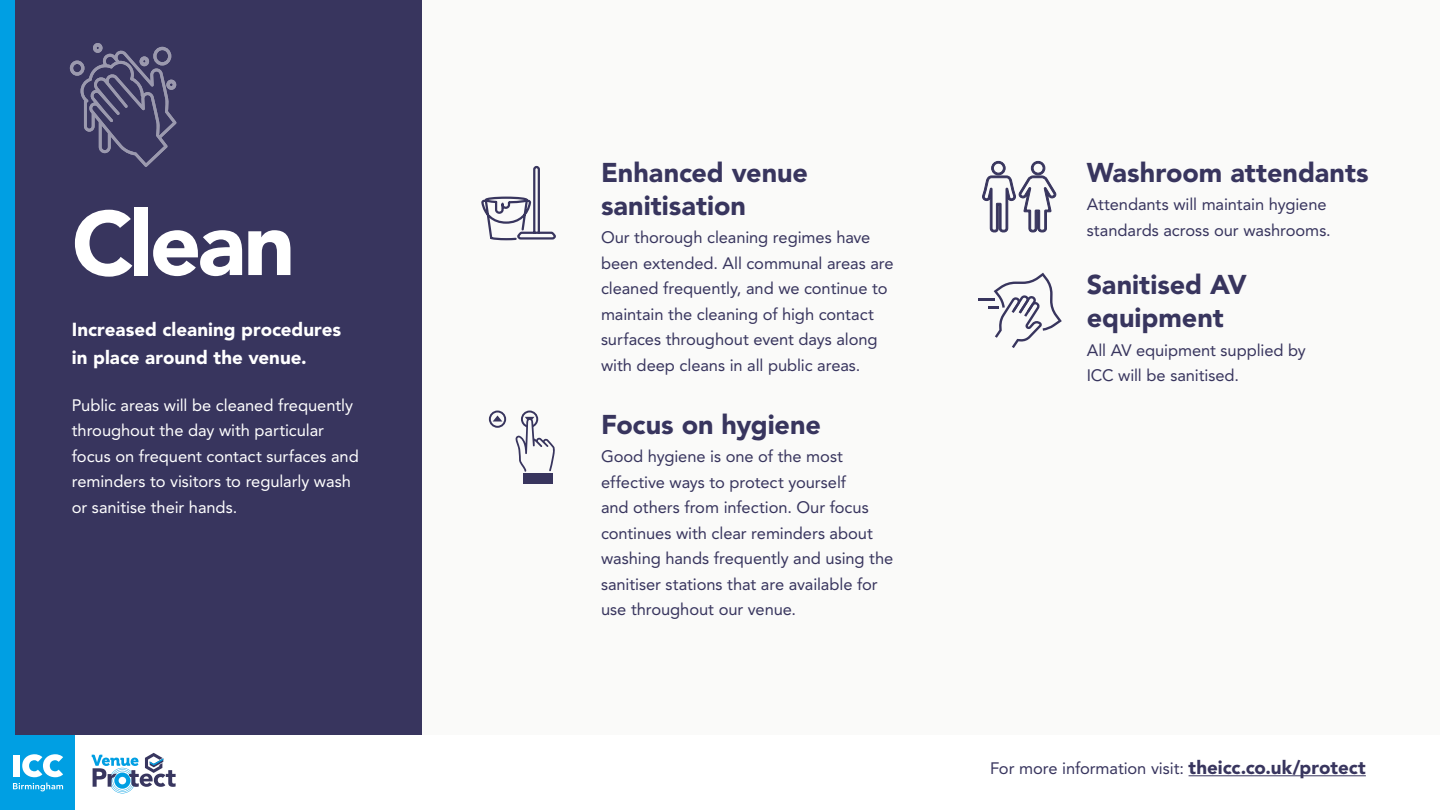
<style>
.page{position:relative;width:1440px;height:810px;background:#fff}
.page>*{position:absolute;margin:0;border:0;box-sizing:border-box;transform-origin:0 0}
.t1{font:900 90px "Avenir LT Pro";letter-spacing:-.04em;color:#fff}
.t2{font:900 27px/33px "Avenir LT Pro";color:#38355e}
.t3{font:900 18.75px/27.8px "Avenir LT Pro";color:#fff}
.t4{font:16.5px/25.5px "Avenir LT Pro";letter-spacing:-.005em;color:#38355e}
.t5{font:16.5px/25.5px "Avenir LT Pro";letter-spacing:-.005em;color:#fff}
.s1{font-weight:900;font-size:18.75px}
</style>
<div class="page">
<div style="left:0;top:0;width:1440px;height:735px;background:#fafaf9"></div>
<div style="left:0;top:0;width:422px;height:735px;background:#38355e"></div>
<svg style="left:982px;top:161px;width:74px;height:71px"></svg>
<svg style="left:481px;top:165px;width:75px;height:76px"></svg>
<div style="left:523px;top:473px;width:30px;height:10px;background:#38355e"></div>
<svg style="left:489px;top:411px;width:17px;height:17px"></svg>
<svg style="left:516px;top:411px;width:39px;height:61px"></svg>
<svg style="left:70px;top:43px;width:107px;height:124px"></svg>
<div style="left:0;top:735px;width:75px;height:75px;background:#009fe3;border-radius:3px"></div>
<div style="left:13px;top:755px;width:7px;height:22px;background:#fff"></div>
<svg style="left:22px;top:754px;width:41px;height:23px"></svg>
<svg style="left:13px;top:783px;width:50px;height:8px"></svg>
<svg style="left:92px;top:753px;width:84px;height:40px"></svg>
<hr style="left:1189px;top:775px;width:177px;height:1px;background:#38355e">
<div style="left:0;top:0;width:15px;height:735px;background:#009fe3"></div>
<svg style="left:988px;top:273px;width:74px;height:75px"></svg>
<hr style="left:978px;top:298px;width:16px;height:3px;background:#38355e">
<h1 class="t1" style="left:72px;top:189px;width:225px">Clean</h1>
<p class="t3" style="left:72px;top:316px;width:271px">Increased cleaning procedures in place around the venue.</p>
<p class="t5" style="left:72px;top:392px;width:288px">Public areas will be cleaned frequently throughout the day with particular focus on frequent contact surfaces and reminders to visitors to regularly wash or sanitise their hands.</p>
<h2 class="t2" style="left:601px;top:156px;width:209px">Enhanced venue sanitisation</h2>
<p class="t4" style="left:601px;top:225px;width:294px">Our thorough cleaning regimes have been extended. All communal areas are cleaned frequently, and we continue to maintain the cleaning of high contact surfaces throughout event days along with deep cleans in all public areas.</p>
<h2 class="t2" style="left:601px;top:408px;width:221px">Focus on hygiene</h2>
<p class="t4" style="left:601px;top:444px;width:294px">Good hygiene is one of the most effective ways to protect yourself<br>and others from infection. Our focus continues with clear reminders about washing hands frequently and using the sanitiser stations that are available for use throughout our venue.</p>
<h2 class="t2" style="left:1087px;top:156px;width:283px">Washroom attendants</h2>
<p class="t4" style="left:1087px;top:192px;width:246px">Attendants will maintain hygiene standards across our washrooms.</p>
<h2 class="t2" style="left:1087px;top:268px;width:161px">Sanitised AV equipment</h2>
<p class="t4" style="left:1087px;top:337px;width:221px">All AV equipment supplied by<br>ICC will be sanitised.</p>
<p class="t4" style="left:990px;top:755px;width:377px">For more information visit: <span class="s1">theicc.co.uk/protect</span></p>
</div>
